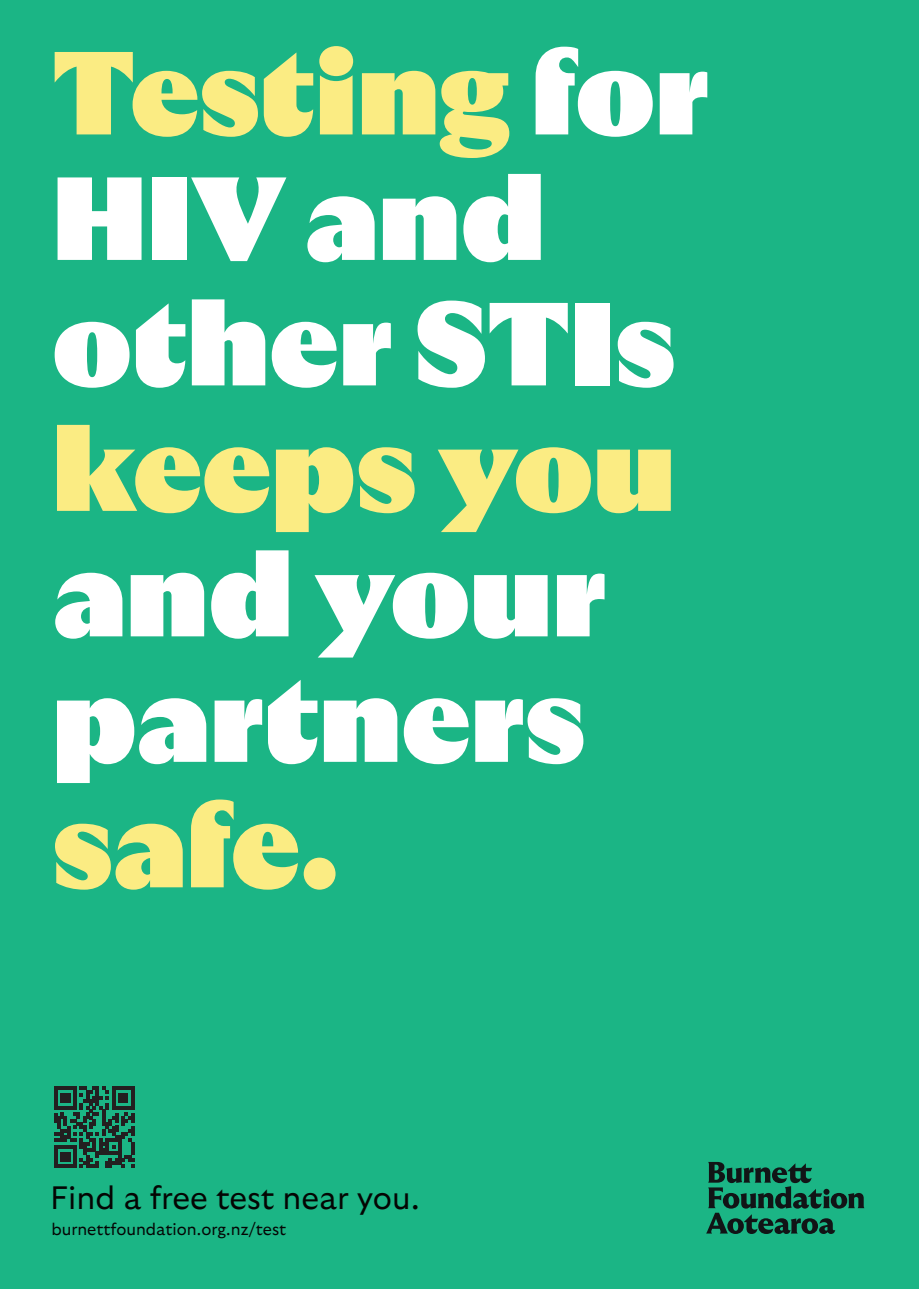
<style>
.page{position:relative;width:919px;height:1289px;background:#fff}
.page>*{position:absolute;margin:0;border:0;box-sizing:border-box;transform-origin:0 0}
.t1{font:900 117.75px/125.4px "GT Ultra Median";color:#fff}
.t2{font:900 117.75px "GT Ultra Median";color:#fbec83}
.t3{font:300 32.4px "GT Ultra";color:#040503}
.t4{font:300 16.8px "GT Ultra";color:#050504}
.s1{color:#fbec83}
</style>
<div class="page">
<div style="left:0;top:0;width:918px;height:1288px;background:#1bb585"></div>
<svg style="left:706px;top:1161px;width:158px;height:72px"></svg>
<svg style="left:54px;top:1086px;width:80px;height:81px"></svg>
<p class="t1" style="left:52px;top:32px;width:658px"><span class="s1">Testing</span> for<br>HIV and other STIs</p>
<p class="t2" style="left:52px;top:405px;width:624px">keeps you</p>
<p class="t1" style="left:52px;top:534px;width:555px">and your partners</p>
<p class="t2" style="left:52px;top:781px;width:286px">safe.</p>
<p class="t3" style="left:50px;top:1179px;width:371px">Find a free test near you.</p>
<p class="t4" style="left:51px;top:1219px;width:236px">burnettfoundation.org.nz/test</p>
</div>
